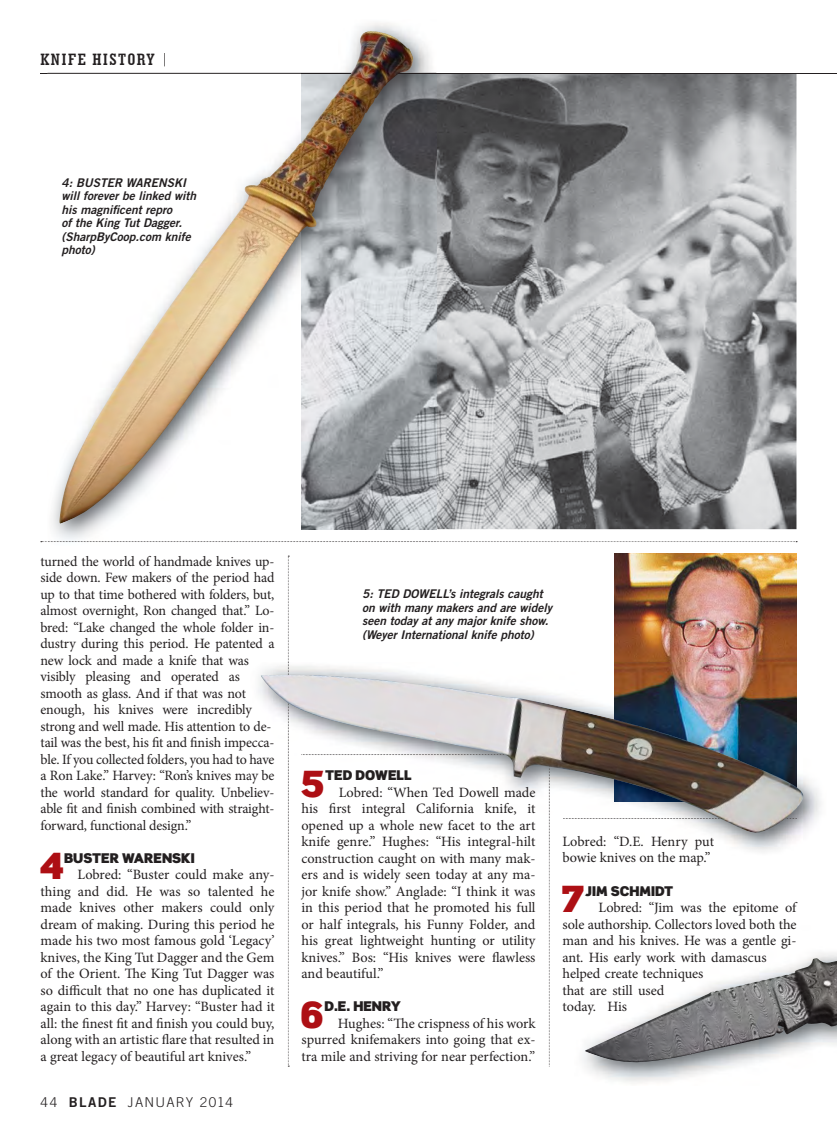
<style>
.page{position:relative;width:837px;height:1134px;background:#fff}
.page>*{position:absolute;margin:0;border:0;box-sizing:border-box;transform-origin:0 0}
.t1{font:900 36.45px "Scene Std";color:#ad0f14}
.t2{font:700 condensed 16.5px "Geometric Slab 703 BT";letter-spacing:.1em;color:#231f20}
.t3{font:14.25px/16.5px "Minion Pro";letter-spacing:-.01em;color:#231f20}
.t4{font:900 13.5px "Scene Std";color:#231f20}
.t5{font:300 13.5px "Trade Gothic LT Std";letter-spacing:.085em;color:#231f20}
.t6{font:12px/13.5px "Trade Gothic LT Std Bd 2 Obl";color:#231f20}
.s1{font-family:"Akzidenz Grotesk BE";font-weight:400;font-stretch:expanded;font-size:13.5px}
.s2{font-family:"Trade Gothic LT Std Bd 2";font-weight:400}
</style>
<div class="page">
<img style="left:339px;top:74px;width:457px;height:455px">
<hr style="left:40px;top:73px;width:797px;height:1px;background:#231f20">
<svg style="left:288px;top:556px;width:1px;height:511px"></svg>
<svg style="left:41px;top:541px;width:756px;height:1px"></svg>
<img style="left:48px;top:176px;width:291px;height:366px">
<img style="left:361px;top:74px;width:75px;height:18px">
<img style="left:339px;top:529px;width:97px;height:13px">
<img style="left:48px;top:73px;width:209px;height:1px">
<img style="left:361px;top:73px;width:37px;height:1px">
<img style="left:390px;top:541px;width:46px;height:1px">
<img style="left:257px;top:45px;width:104px;height:141px">
<img style="left:615px;top:554px;width:181px;height:108px">
<img style="left:258px;top:662px;width:563px;height:192px">
<img style="left:258px;top:720px;width:3px;height:14px">
<img style="left:258px;top:737px;width:3px;height:13px">
<img style="left:258px;top:753px;width:3px;height:14px">
<img style="left:258px;top:770px;width:3px;height:14px">
<img style="left:258px;top:786px;width:3px;height:14px">
<img style="left:258px;top:803px;width:3px;height:14px">
<img style="left:288px;top:836px;width:1px;height:20px">
<svg style="left:549px;top:836px;width:1px;height:230px"></svg>
<img style="left:261px;top:674px;width:547px;height:162px">
<img style="left:584px;top:950px;width:253px;height:113px">
<p class="t2" style="left:40px;top:50px;width:127px">KNIFE HISTORY <span class="s1">|</span></p>
<p class="t6" style="left:62px;top:177px;width:136px">4: BUSTER WARENSKI will forever be linked with his magnificent repro<br>of the King Tut Dagger. (SharpByCoop.com knife photo)</p>
<p class="t3" style="left:40px;top:554px;width:236px">turned the world of handmade knives up&shy;side down. Few makers of the period had up to that time bothered with folders, but, almost overnight, Ron changed that.” Lo&shy;bred: “Lake changed the whole folder in&shy;dustry during this period. He patented a new lock and made a knife that was visibly pleasing and operated as smooth as glass. And if that was not enough, his knives were incredibly strong and well made. His attention to de&shy;tail was the best, his fit and finish impecca&shy;ble. If you collected folders, you had to have a Ron Lake.” Harvey: “Ron’s knives may be the world standard for quality. Unbeliev&shy;able fit and finish combined with straight&shy;forward, functional design.”</p>
<h1 class="t1" style="left:39px;top:845px;width:26px">4</h1>
<p class="t4" style="left:64px;top:850px;width:132px">BUSTER WARENSKI</p>
<p class="t3" style="left:41px;top:867px;width:236px;text-align:justify;text-indent:37px">Lobred: “Buster could make any&shy;thing and did. He was so talented he made knives other makers could only dream of making. During this period he made his two most famous gold ‘Legacy’ knives, the King Tut Dagger and the Gem of the Orient. The King Tut Dagger was so difficult that no one has duplicated it again to this day.” Harvey: “Buster had it all: the finest fit and finish you could buy, along with an artistic flare that resulted in a great legacy of beautiful art knives.”</p>
<p class="t5" style="left:40px;top:1097px;width:194px">44 <span class="s2">BLADE</span> JANUARY 2014</p>
<p class="t6" style="left:362px;top:588px;width:191px">5: TED DOWELL’s integrals caught on with many makers and are widely seen today at any major knife show. (Weyer International knife photo)</p>
<h1 class="t1" style="left:300px;top:763px;width:26px">5</h1>
<p class="t4" style="left:325px;top:767px;width:88px">TED DOWELL</p>
<p class="t3" style="left:302px;top:785px;width:236px;text-align:justify;text-indent:37px">Lobred: “When Ted Dowell made his first integral California knife, it opened up a whole new facet to the art knife genre.” Hughes: “His integral-hilt construction caught on with many mak&shy;ers and is widely seen today at any ma&shy;jor knife show.” Anglade: “I think it was in this period that he promoted his full or half integrals, his Funny Folder, and his great lightweight hunting or utility knives.” Bos: “His knives were flawless and beautiful.”</p>
<h1 class="t1" style="left:300px;top:994px;width:26px">6</h1>
<p class="t4" style="left:324px;top:998px;width:78px">D.E. HENRY</p>
<p class="t3" style="left:302px;top:1016px;width:236px;text-align:justify;text-indent:36px">Hughes: “The crispness of his work spurred knifemakers into going that ex&shy;tra mile and striving for near perfection.”</p>
<p class="t3" style="left:563px;top:834px;width:153px">Lobred: “D.E. Henry put bowie knives on the map.”</p>
<h1 class="t1" style="left:560px;top:878px;width:26px">7</h1>
<p class="t4" style="left:585px;top:883px;width:90px">JIM SCHMIDT</p>
<p class="t3" style="left:562px;top:900px;width:236px;text-indent:36px">Lobred: “Jim was the epitome of sole authorship. Collectors loved both the man and his knives. He was a gentle gi&shy;ant. His early work with damascus helped create techniques<br>that are still used<br>today. His</p>
</div>
